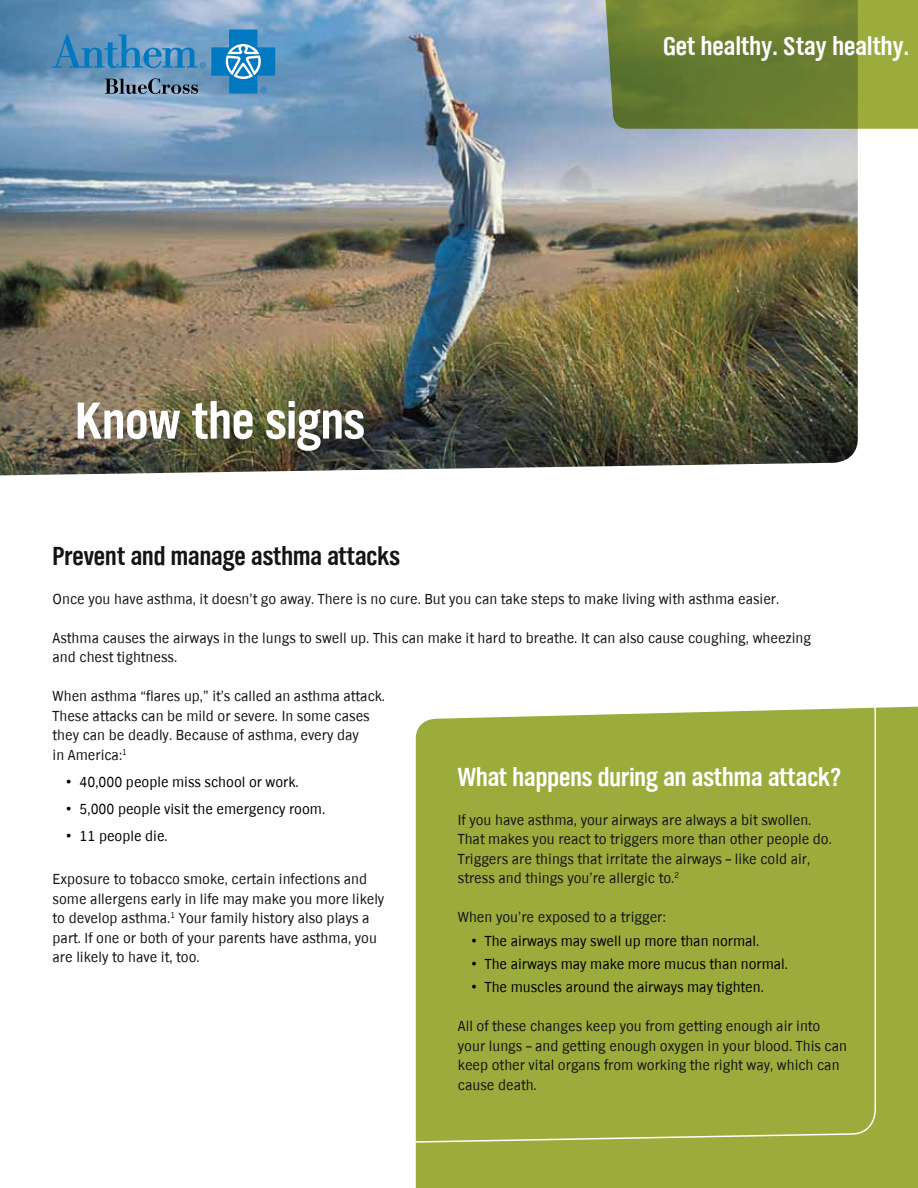
<style>
.page{position:relative;width:918px;height:1188px;background:#fff}
.page>*{position:absolute;margin:0;border:0;box-sizing:border-box;transform-origin:0 0}
.t1{font:700 54px "TV Nord Cond EF";color:#fff}
.t2{font:700 27px "TV Nord Cond EF";color:#fff}
.t3{font:700 27px "TV Nord Cond EF";color:#141414}
.t4{font:15px/19.5px "TV Nord EF";color:#141414}
.t5{font:15px "TV Nord EF";color:#000}
.s1{font-family:"Arial"}
</style>
<div class="page">
<div style="left:416px;top:706px;width:502px;height:482px;background:#9bab3c"></div>
<div style="left:415px;top:706px;width:462px;height:439px;background:#9bab3c"></div>
<img style="left:0;top:0;width:858px;height:475px">
<svg style="left:604px;top:0;width:314px;height:129px;background:#758836"></svg>
<svg style="left:53px;top:30px;width:222px;height:64px;background:#5692bd"></svg>
<h1 class="t1" style="left:75px;top:391px;width:145px">Asthma</h1>
<h1 class="t1" style="left:75px;top:391px;width:291px">Know the signs</h1>
<h2 class="t2" style="left:663px;top:31px;width:248px">Get healthy. Stay healthy.</h2>
<h2 class="t3" style="left:53px;top:541px;width:349px">Prevent and manage asthma attacks</h2>
<p class="t4" style="left:53px;top:589px;width:728px">Once you have asthma, it doesn’t go away. There is no cure. But you can take steps to make living with asthma easier.</p>
<p class="t4" style="left:53px;top:628px;width:760px">Asthma causes the airways in the lungs to swell up. This can make it hard to breathe. It can also cause coughing, wheezing and chest tightness.</p>
<p class="t4" style="left:53px;top:686px;width:334px">When asthma “flares up,” it’s called an asthma attack.<br>These attacks can be mild or severe. In some cases they can be deadly. Because of asthma, every day<br>in America:<sup>1</sup></p>
<p class="t5" style="left:66px;top:774px;width:234px"><span class="s1">•</span> 40,000 people miss school or work.</p>
<p class="t5" style="left:66px;top:801px;width:261px"><span class="s1">•</span> 5,000 people visit the emergency room.</p>
<p class="t5" style="left:66px;top:828px;width:103px"><span class="s1">•</span> 11 people die.</p>
<p class="t4" style="left:53px;top:869px;width:333px">Exposure to tobacco smoke, certain infections and some allergens early in life may make you more likely to develop asthma.<sup>1</sup> Your family history also plays a part. If one or both of your parents have asthma, you are likely to have it, too.</p>
<h2 class="t2" style="left:458px;top:762px;width:385px">What happens during an asthma attack?</h2>
<p class="t4" style="left:458px;top:810px;width:376px">If you have asthma, your airways are always a bit swollen.<br>That makes you react to triggers more than other people do.<br>Triggers are things that irritate the airways – like cold air, stress and things you’re allergic to.<sup>2</sup></p>
<p class="t4" style="left:458px;top:908px;width:209px">When you’re exposed to a trigger:</p>
<p class="t5" style="left:471px;top:932px;width:289px"><span class="s1">•</span> The airways may swell up more than normal.</p>
<p class="t5" style="left:471px;top:956px;width:318px"><span class="s1">•</span> The airways may make more mucus than normal.</p>
<p class="t5" style="left:471px;top:979px;width:294px"><span class="s1">•</span> The muscles around the airways may tighten.</p>
<p class="t4" style="left:458px;top:1016px;width:391px">All of these changes keep you from getting enough air into your lungs – and getting enough oxygen in your blood. This can keep other vital organs from working the right way, which can cause death.</p>
</div>
